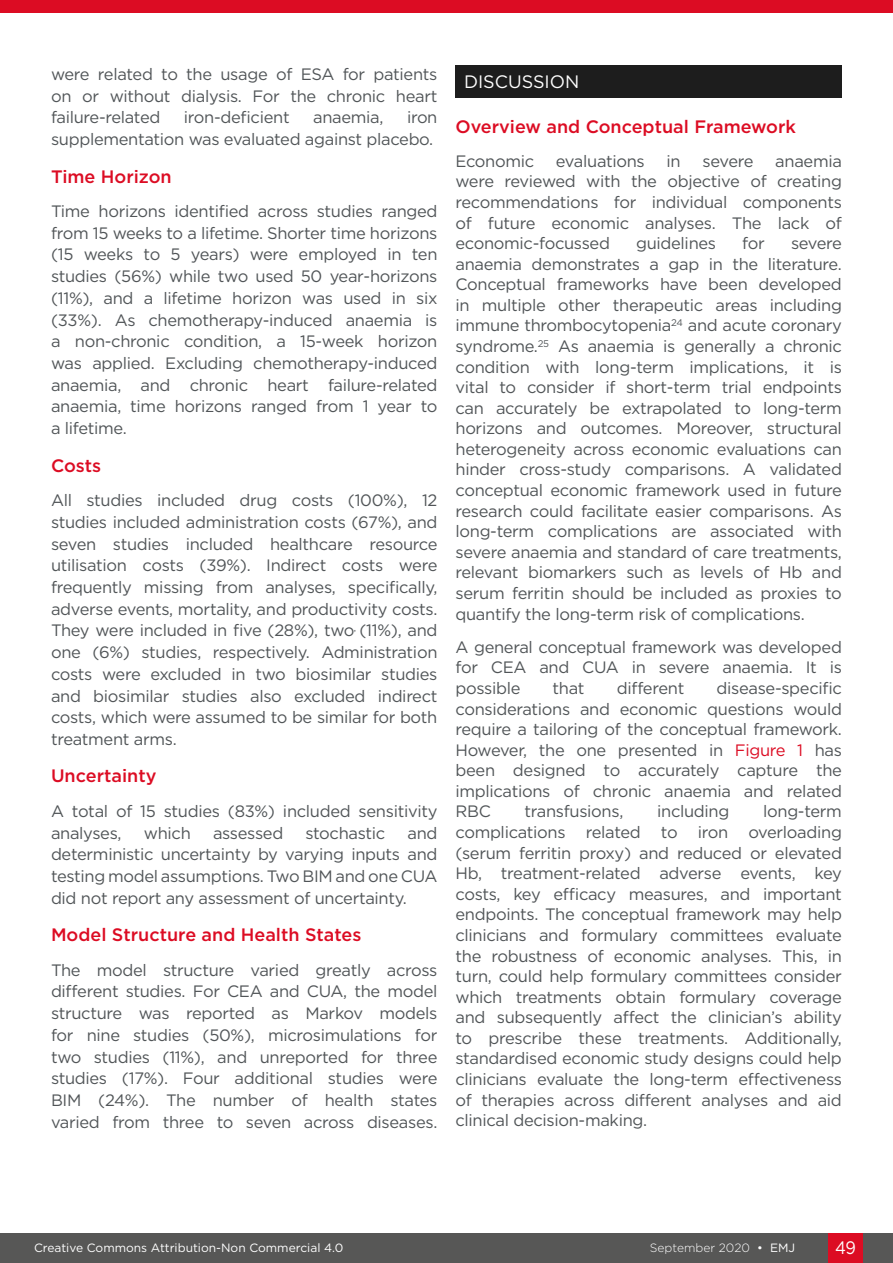
<style>
.page{position:relative;width:893px;height:1263px;background:#fff}
.page>*{position:absolute;margin:0;border:0;box-sizing:border-box;transform-origin:0 0}
.H2__Heading_2{font:500 18px "Gotham";color:#dc0c23}
.H1__Heading_1{font:18px "Gotham";color:#fff}
.H1__Heading_1-2{font:18px "Gotham";color:#fff;scale:.9 1}
.Body_Text{font:16.5px/20.5px "Gotham";letter-spacing:-.02em;color:#515558;text-align:justify}
.t1{font:12px "Gotham";color:#fff}
.t2{font:300 12px "Gotham";color:#fff}
.s1{color:#dc0c23}
.s2{font-weight:400}
</style>
<div class="page">
<div style="left:0;top:1233px;width:893px;height:30px;background:#575756"></div>
<div style="left:829px;top:1233px;width:34px;height:30px;background:#dc0c23"></div>
<div style="left:455px;top:65px;width:387px;height:33px;background:#1d1d1d"></div>
<div style="left:0;top:0;width:893px;height:13px;background:#dc0c23"></div>
<p class="Body_Text" style="left:51px;top:63px;width:388px;line-height:21.8px">were related to the usage of ESA for patients on or without dialysis. For the chronic heart failure-related</p>
<p class="Body_Text" style="left:184px;top:107px;width:107px">iron-deficient</p>
<p class="Body_Text" style="left:313px;top:107px;width:72px">anaemia,</p>
<p class="Body_Text" style="left:51px;top:106px;width:388px;line-height:21.8px;text-align:right">iron<br>supplementation was evaluated against placebo.</p>
<p class="H2__Heading_2" style="left:51px;top:164px;width:122px">Time Horizon</p>
<p class="Body_Text" style="left:51px;top:200px;width:388px;line-height:21.8px">Time horizons identified across studies ranged from 15 weeks to a lifetime. Shorter time horizons (15 weeks to 5 years) were employed in ten studies (56%) while two used 50 year-horizons (11%), and a lifetime horizon was used in six (33%). As chemotherapy-induced anaemia is a non-chronic condition, a 15-week horizon was applied. Excluding chemotherapy-induced anaemia, and chronic heart failure-related anaemia, time horizons ranged from 1 year to a lifetime.</p>
<p class="H2__Heading_2" style="left:51px;top:453px;width:52px">Costs</p>
<p class="Body_Text" style="left:51px;top:489px;width:388px;line-height:21.8px">All studies included drug costs (100%), 12 studies included administration costs (67%), and seven studies included healthcare resource utilisation costs (39%). Indirect costs were frequently missing from analyses, specifically, adverse events, mortality, and productivity costs.<br>They were included in five (28%), two<sup>,</sup> (11%), and one (6%) studies, respectively. Administration costs were excluded in two biosimilar studies and biosimilar studies also excluded indirect costs, which were assumed to be similar for both treatment arms.</p>
<p class="H2__Heading_2" style="left:51px;top:764px;width:107px">Uncertainty</p>
<p class="Body_Text" style="left:51px;top:800px;width:388px;line-height:21.8px">A total of 15 studies (83%) included sensitivity analyses,</p>
<p class="Body_Text" style="left:51px;top:821px;width:388px;line-height:21.8px;text-indent:356px">and deterministic uncertainty by varying inputs and testing model assumptions. Two BIM and one CUA did not report any assessment of uncertainty.</p>
<p class="H2__Heading_2" style="left:51px;top:923px;width:312px">Model Structure and Health States</p>
<p class="Body_Text" style="left:51px;top:959px;width:388px;line-height:21.8px">The model structure varied greatly across different studies. For CEA and CUA, the model structure was reported as Markov models for nine studies (50%), microsimulations for two studies (11%), and unreported for three studies (17%). Four additional studies were BIM (24%). The number of health states varied from three to seven across diseases.</p>
<p class="Body_Text" style="left:144px;top:822px;width:48px">which</p>
<p class="Body_Text" style="left:213px;top:822px;width:72px">assessed</p>
<p class="Body_Text" style="left:305px;top:822px;width:81px">stochastic</p>
<p class="H1__Heading_1" style="left:464px;top:70px;width:117px">DISCUSSION</p>
<p class="H2__Heading_2" style="left:455px;top:115px;width:342px">Overview and Conceptual Framework</p>
<p class="Body_Text" style="left:455px;top:150px;width:80px">Economic</p>
<p class="Body_Text" style="left:556px;top:150px;width:90px">evaluations</p>
<p class="Body_Text" style="left:667px;top:150px;width:16px">in</p>
<p class="Body_Text" style="left:703px;top:150px;width:52px">severe</p>
<p class="Body_Text" style="left:455px;top:150px;width:388px;text-indent:320px">anaemia were reviewed with the objective of creating recommendations for individual components of future economic analyses. The lack of economic-focussed</p>
<p class="Body_Text" style="left:636px;top:233px;width:82px">guidelines</p>
<p class="Body_Text" style="left:742px;top:233px;width:24px">for</p>
<p class="Body_Text" style="left:455px;top:233px;width:388px;text-indent:335px">severe anaemia demonstrates a gap in the literature.<br>Conceptual frameworks have been developed in multiple other therapeutic areas including immune thrombocytopenia<sup>24</sup> and acute coronary syndrome.<sup>25</sup> As anaemia is generally a chronic condition with long-term implications, it is vital to consider if short-term trial endpoints can accurately be extrapolated to long-term horizons and outcomes. Moreover, structural heterogeneity across economic evaluations can hinder cross-study comparisons. A validated conceptual economic framework used in future research could facilitate easier comparisons. As long-term complications are associated with severe anaemia and standard of care treatments, relevant biomarkers such as levels of Hb and serum ferritin should be included as proxies to quantify the long-term risk of complications.</p>
<p class="Body_Text" style="left:455px;top:636px;width:388px">A general conceptual framework was developed for CEA and CUA in severe anaemia. It is possible</p>
<p class="Body_Text" style="left:455px;top:677px;width:388px;text-indent:261px">disease-specific considerations and economic questions would require a tailoring of the conceptual framework.<br>However, the one presented in <span class="s1">Figure 1</span> has been designed to accurately capture the implications of chronic anaemia and related RBC</p>
<p class="Body_Text" style="left:553px;top:677px;width:33px">that</p>
<p class="Body_Text" style="left:617px;top:677px;width:69px">different</p>
<p class="Body_Text" style="left:525px;top:801px;width:100px">transfusions,</p>
<p class="Body_Text" style="left:657px;top:801px;width:74px">including</p>
<p class="Body_Text" style="left:455px;top:801px;width:388px;text-indent:308px">long-term complications related to iron overloading (serum ferritin proxy) and reduced or elevated Hb, treatment-related adverse events, key costs, key efficacy measures, and important endpoints. The conceptual framework may help clinicians and formulary committees evaluate the robustness of economic analyses. This, in turn, could help formulary committees consider which treatments obtain formulary coverage and subsequently affect the clinician’s ability to prescribe these treatments. Additionally, standardised economic study designs could help clinicians evaluate the long-term effectiveness of therapies across different analyses and aid clinical decision-making.</p>
<p class="t1" style="left:34px;top:1240px;width:311px">Creative Commons Attribution-Non Commercial 4.0</p>
<p class="t2" style="left:650px;top:1240px;width:147px">September 2020 <span class="s2">• EMJ</span></p>
<p class="H1__Heading_1-2" style="left:835px;top:1236px;width:25px">49</p>
</div>
